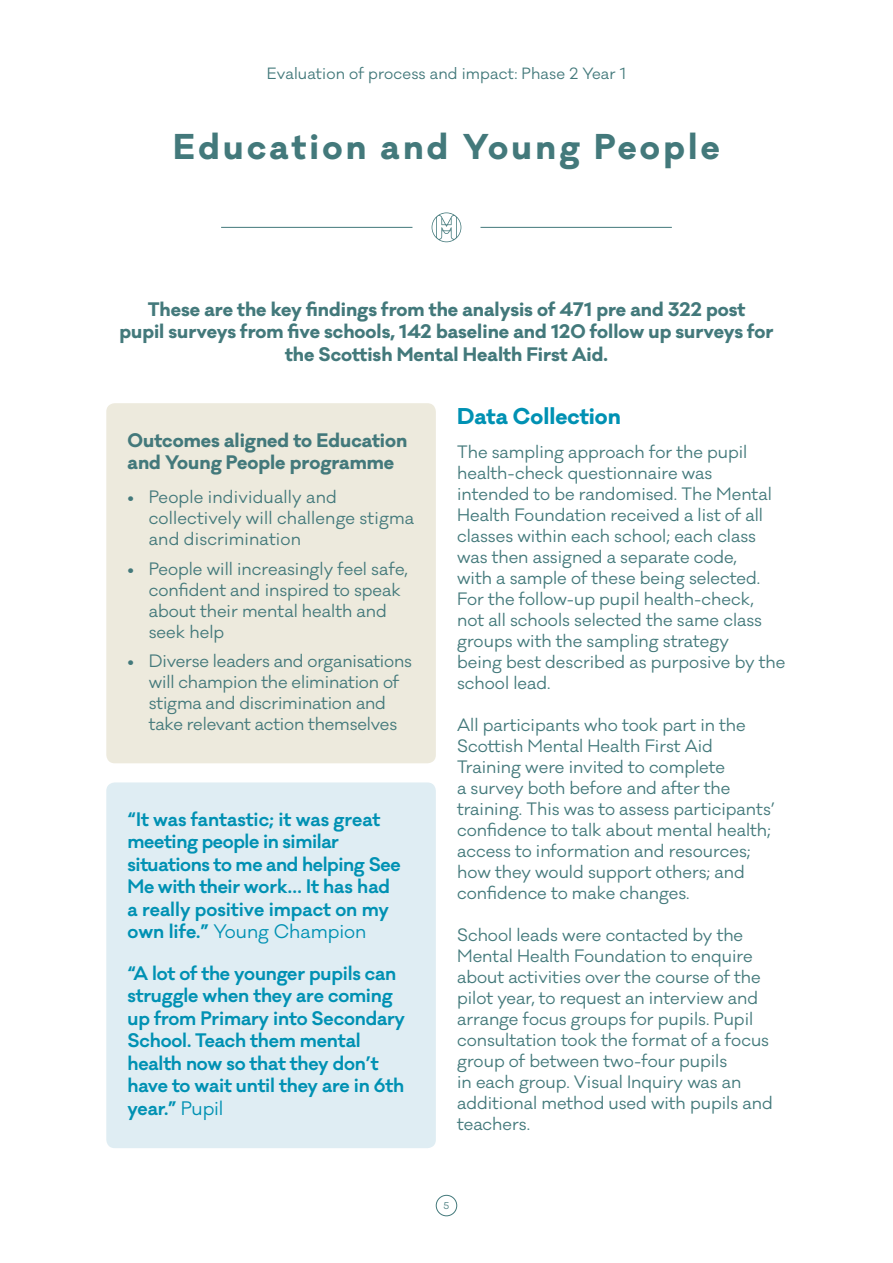
<style>
.page{position:relative;width:893px;height:1263px;background:#fff}
.page>*{position:absolute;margin:0;border:0;box-sizing:border-box;transform-origin:0 0}
.t1{font:700 33px "Galano Classic";letter-spacing:.1em;color:#43797b}
.t2{font:700 21px "Galano Classic";color:#0091b3}
.t3{font:600 18px/22.5px "Galano Classic";letter-spacing:-.01em;color:#0091b3}
.t4{font:700 18px/22.5px "Galano Classic";color:#43797b;text-align:center}
.t5{font:16.5px/21px "Galano Classic";color:#43797b}
.t6{font:15px "Galano Classic";letter-spacing:.01em;color:#43797b}
.t7{font:9px "Galano Classic";color:#43797b}
.s1{font-weight:400}
</style>
<div class="page">
<div style="left:436px;top:1195px;width:21px;height:21px;border:1px solid #43797b;border-radius:50%"></div>
<hr style="left:221px;top:227px;width:191px;height:1px;background:#43797b">
<hr style="left:480px;top:227px;width:192px;height:1px;background:#43797b">
<svg style="left:432px;top:212px;width:29px;height:30px"></svg>
<div style="left:106px;top:782px;width:330px;height:366px;background:#dfedf3;border-radius:9px"></div>
<div style="left:106px;top:403px;width:330px;height:360px;background:#edeadd;border-radius:9px"></div>
<p class="t6" style="left:267px;top:64px;width:361px">Evaluation of process and impact: Phase 2 Year 1</p>
<h1 class="t1" style="left:173px;top:124px;width:548px">Education and Young People</h1>
<p class="t4" style="left:119px;top:298px;width:656px">These are the key findings from the analysis of 471 pre and 322 post<br>pupil surveys from five schools, 142 baseline and 120 follow up surveys for the Scottish Mental Health First Aid.</p>
<p class="t4" style="left:128px;top:429px;width:281px;text-align:left">Outcomes aligned to Education and Young People programme</p>
<p class="t5" style="left:149px;top:487px;width:267px;text-indent:-21px">• People individually and collectively will challenge stigma and discrimination</p>
<p class="t5" style="left:149px;top:558px;width:260px;text-indent:-21px">• People will increasingly feel safe, confident and inspired to speak about their mental health and seek help</p>
<p class="t5" style="left:128px;top:651px;width:286px;text-align:center">• Diverse leaders and organisations will champion the elimination of stigma and discrimination and<br>take relevant action themselves</p>
<p class="t3" style="left:128px;top:808px;width:275px">“It was fantastic; it was great meeting people in similar situations to me and helping See<br>Me with their work… It has had a really positive impact on my own life.” <span class="s1">Young Champion</span></p>
<p class="t3" style="left:128px;top:962px;width:279px">“A lot of the younger pupils can struggle when they are coming up from Primary into Secondary<br>School. Teach them mental health now so that they don’t have to wait until they are in 6th year.” <span class="s1">Pupil</span></p>
<p class="t2" style="left:457px;top:402px;width:165px">Data Collection</p>
<p class="t5" style="left:457px;top:442px;width:330px">The sampling approach for the pupil health-check questionnaire was intended to be randomised. The Mental Health Foundation received a list of all classes within each school; each class was then assigned a separate code,<br>with a sample of these being selected.<br>For the follow-up pupil health-check,<br>not all schools selected the same class groups with the sampling strategy<br>being best described as purposive by the school lead.</p>
<p class="t5" style="left:457px;top:715px;width:319px">All participants who took part in the Scottish Mental Health First Aid Training were invited to complete<br>a survey both before and after the training. This was to assess participants’ confidence to talk about mental health; access to information and resources; how they would support others; and confidence to make changes.</p>
<p class="t5" style="left:457px;top:925px;width:317px">School leads were contacted by the Mental Health Foundation to enquire about activities over the course of the pilot year, to request an interview and arrange focus groups for pupils. Pupil consultation took the format of a focus group of between two-four pupils<br>in each group. Visual Inquiry was an additional method used with pupils and teachers.</p>
<p class="t7" style="left:444px;top:1200px;width:7px">5</p>
</div>
